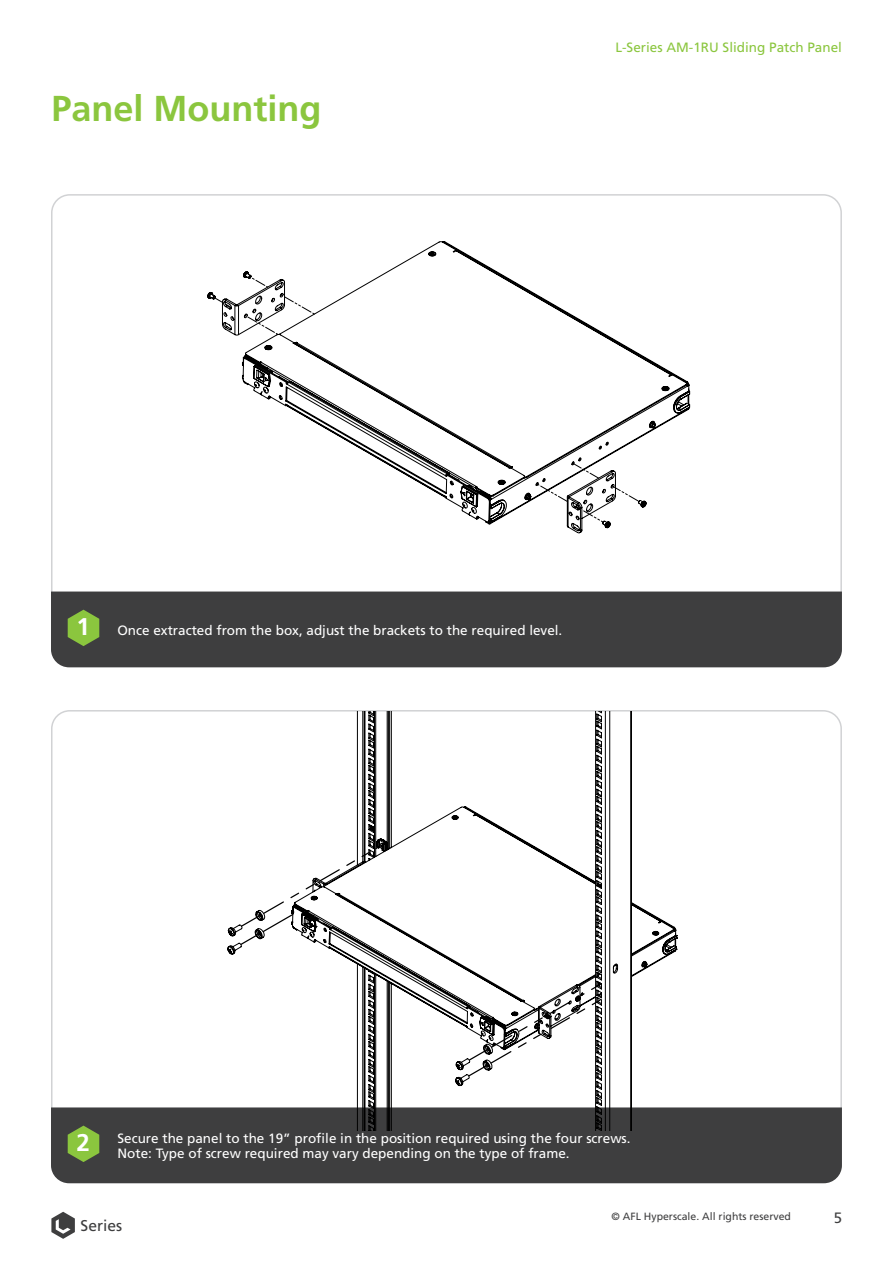
<style>
.page{position:relative;width:893px;height:1263px;background:#fff}
.page>*{position:absolute;margin:0;border:0;box-sizing:border-box;transform-origin:0 0}
.t1{font:700 36px "Frutiger LT Std";color:#8bc63e}
.t2{font:700 24.15px "Frutiger LT Std";color:#fff}
.t3{font:15.6px "Frutiger LT Std";color:#3e3e3f}
.t4{font:15px "Frutiger LT Std";color:#3e3e3f}
.t5{font:13.5px/15px "Frutiger LT Std";color:#fff}
.t6{font:13.5px "Frutiger LT Std";color:#8bc63e}
.t7{font:10.5px "Frutiger LT Std";color:#3e3e3f}
</style>
<div class="page">
<svg style="left:51px;top:1212px;width:24px;height:27px"></svg>
<div style="left:51px;top:591px;width:791px;height:76px;background:#3e3e3f"></div>
<div style="left:51px;top:1107px;width:791px;height:76px;background:#3e3e3f"></div>
<svg style="left:68px;top:610px;width:31px;height:36px"></svg>
<svg style="left:68px;top:1125px;width:31px;height:37px"></svg>
<svg style="left:227px;top:711px;width:450px;height:420px"></svg>
<svg style="left:467px;top:982px;width:136px;height:95px"></svg>
<svg style="left:239px;top:843px;width:146px;height:103px"></svg>
<svg style="left:207px;top:241px;width:483px;height:292px"></svg>
<svg style="left:245px;top:273px;width:23px;height:14px"></svg>
<svg style="left:209px;top:294px;width:23px;height:14px"></svg>
<svg style="left:244px;top:294px;width:71px;height:41px"></svg>
<svg style="left:611px;top:485px;width:28px;height:17px"></svg>
<svg style="left:536px;top:462px;width:67px;height:60px"></svg>
<h1 class="t1" style="left:51px;top:93px;width:272px">Panel Mounting</h1>
<p class="t6" style="left:615px;top:41px;width:228px">L-Series AM-1RU Sliding Patch Panel</p>
<h2 class="t2" style="left:77px;top:617px;width:15px">1</h2>
<p class="t5" style="left:117px;top:623px;width:446px">Once extracted from the box, adjust the brackets to the required level.</p>
<h2 class="t2" style="left:77px;top:1133px;width:15px">2</h2>
<p class="t5" style="left:117px;top:1132px;width:515px">Secure the panel to the 19” profile in the position required using the four screws.<br>Note: Type of screw required may vary depending on the type of frame.</p>
<p class="t3" style="left:81px;top:1219px;width:43px">Series</p>
<p class="t7" style="left:612px;top:1211px;width:181px">© AFL Hyperscale. All rights reserved</p>
<p class="t4" style="left:834px;top:1211px;width:10px">5</p>
</div>
